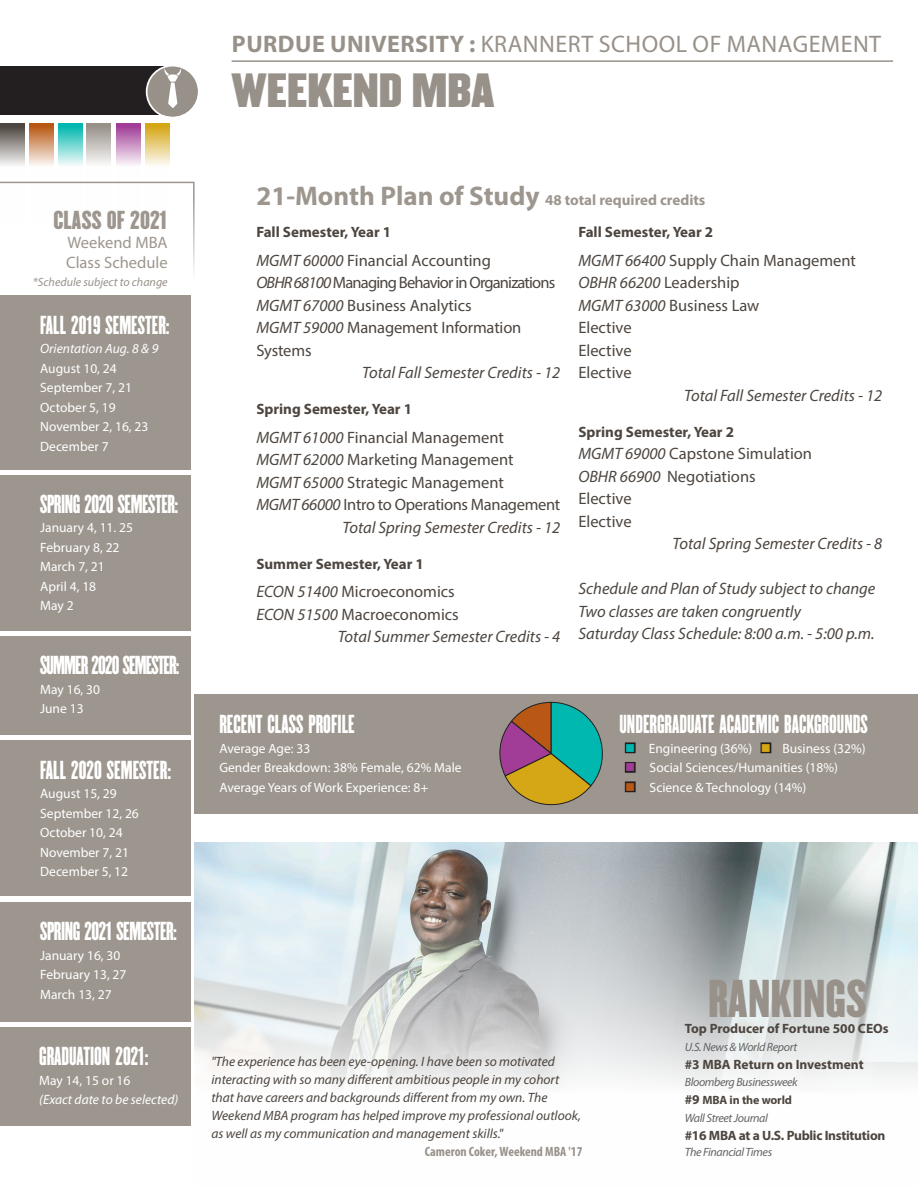
<style>
.page{position:relative;width:918px;height:1188px;background:#fff}
.page>*{position:absolute;margin:0;border:0;box-sizing:border-box;transform-origin:0 0}
.t1{font:46.5px "Champion Liteweight";color:#989189}
.t2{font:42px "Champion Middleweight";color:#989189}
.t3{font:24px "Myriad Pro";letter-spacing:.02em;color:#989189}
.t4{font:22.8px "Champion Featherweight";color:#fff}
.t5{font:22.8px "Champion Featherweight";letter-spacing:-.02em;color:#fff}
.t6{font:22.8px "Champion Featherweight";letter-spacing:-.04em;color:#fff}
.t7{font:22.8px "Champion Liteweight";color:#9d968e}
.t8{font:16.5px/22.5px "Myriad Pro";color:#4d453f}
.t9{font:italic 16.5px "Myriad Pro";color:#4d453f}
.t10{font:16.5px "Myriad Pro";letter-spacing:-.05em;color:#4d453f}
.t11{font:16.5px "Myriad Pro";letter-spacing:-.02em;color:#4d453f}
.t12{font:16.5px "Myriad Pro";color:#9d968e}
.t13{font:700 15px "Myriad Pro";color:#4d453f}
.t14{font:700 15px "Myriad Pro";color:#9d968e}
.t15{font:13.5px "Myriad Pro";color:#fff}
.t16{font:italic 13.5px/18px "Myriad Pro";color:#4d453f}
.t17{font:700 13.5px "Myriad Pro";color:#4d453f}
.t18{font:italic 13.5px "Myriad Pro";color:#fff}
.t19{font:700 13.5px "Myriad Pro";letter-spacing:-.02em;color:#4d453f}
.t20{font:700 condensed 13.5px "Myriad Pro";color:#989189}
.t21{font:italic 12px "Myriad Pro";letter-spacing:-.03em;color:#636366}
.t22{font:italic 12px "Myriad Pro";color:#989189}
.t23{font:700 12px "Myriad Pro";letter-spacing:-.01em;color:#4d453f}
.s1{font-weight:700}
.s2{font-size:27px}
.s3{font-style:italic}
.s4{color:#00b8af}
.s5{color:#d5a616}
.s6{color:#a13d96}
.s7{color:#b95814}
.s8{font-size:13.5px}
</style>
<div class="page">
<svg style="left:29px;top:123px;width:25px;height:59px"></svg>
<svg style="left:0;top:123px;width:25px;height:59px"></svg>
<svg style="left:58px;top:123px;width:24px;height:59px"></svg>
<svg style="left:86px;top:123px;width:25px;height:59px"></svg>
<svg style="left:116px;top:123px;width:24px;height:59px"></svg>
<svg style="left:145px;top:123px;width:24px;height:59px"></svg>
<hr style="left:232px;top:60px;width:661px;height:2px;background:#989189">
<div style="left:0;top:66px;width:169px;height:48px;background:#231f20"></div>
<svg style="left:146px;top:66px;width:52px;height:51px"></svg>
<img style="left:195px;top:842px;width:723px;height:245px">
<svg style="left:0;top:182px;width:195px;height:115px"></svg>
<div style="left:0;top:296px;width:190px;height:174px;background:#9d968e"></div>
<div style="left:0;top:475px;width:190px;height:155px;background:#9d968e"></div>
<div style="left:0;top:636px;width:190px;height:98px;background:#9d968e"></div>
<div style="left:0;top:741px;width:190px;height:155px;background:#9d968e"></div>
<div style="left:0;top:902px;width:190px;height:120px;background:#9d968e"></div>
<div style="left:0;top:1027px;width:190px;height:98px;background:#9d968e"></div>
<div style="left:195px;top:694px;width:723px;height:119px;background:#9d968e"></div>
<svg style="left:499px;top:702px;width:104px;height:104px"></svg>
<div style="left:625px;top:742px;width:11px;height:11px;border:3px solid #231f20"></div>
<div style="left:761px;top:742px;width:10px;height:11px;border:3px solid #231f20"></div>
<div style="left:625px;top:762px;width:11px;height:11px;border:3px solid #231f20"></div>
<div style="left:625px;top:781px;width:11px;height:11px;border:3px solid #231f20"></div>
<p class="t7" style="left:54px;top:201px;width:116px">CLASS OF 2021</p>
<p class="t12" style="left:68px;top:232px;width:102px">Weekend MBA</p>
<p class="t12" style="left:66px;top:252px;width:103px">Class Schedule</p>
<p class="t22" style="left:33px;top:274px;width:136px">*Schedule subject to change</p>
<p class="t4" style="left:40px;top:308px;width:131px">FALL 2019 SEMESTER:</p>
<p class="t18" style="left:40px;top:340px;width:120px">Orientation Aug. 8 &amp; 9</p>
<p class="t15" style="left:40px;top:360px;width:78px">August 10, 24</p>
<p class="t15" style="left:40px;top:379px;width:93px">September 7, 21</p>
<p class="t15" style="left:40px;top:399px;width:77px">October 5, 19</p>
<p class="t15" style="left:40px;top:418px;width:110px">November 2, 16, 23</p>
<p class="t15" style="left:40px;top:438px;width:70px">December 7</p>
<p class="t5" style="left:40px;top:487px;width:140px">SPRING 2020 SEMESTER:</p>
<p class="t15" style="left:40px;top:520px;width:94px">January 4, 11. 25</p>
<p class="t15" style="left:40px;top:539px;width:81px">February 8, 22</p>
<p class="t15" style="left:40px;top:559px;width:66px">March 7, 21</p>
<p class="t15" style="left:40px;top:578px;width:58px">April 4, 18</p>
<p class="t15" style="left:40px;top:598px;width:35px">May 2</p>
<p class="t6" style="left:40px;top:649px;width:141px">SUMMER 2020 SEMESTER:</p>
<p class="t15" style="left:40px;top:681px;width:61px">May 16, 30</p>
<p class="t15" style="left:40px;top:700px;width:45px">June 13</p>
<p class="t4" style="left:40px;top:753px;width:132px">FALL 2020 SEMESTER:</p>
<p class="t15" style="left:40px;top:785px;width:78px">August 15, 29</p>
<p class="t15" style="left:40px;top:805px;width:100px">September 12, 26</p>
<p class="t15" style="left:40px;top:824px;width:84px">October 10, 24</p>
<p class="t15" style="left:40px;top:844px;width:90px">November 7, 21</p>
<p class="t15" style="left:40px;top:863px;width:89px">December 5, 12</p>
<p class="t5" style="left:40px;top:915px;width:138px">SPRING 2021 SEMESTER:</p>
<p class="t15" style="left:40px;top:947px;width:82px">January 16, 30</p>
<p class="t15" style="left:40px;top:967px;width:88px">February 13, 27</p>
<p class="t15" style="left:40px;top:986px;width:73px">March 13, 27</p>
<p class="t4" style="left:39px;top:1040px;width:111px">GRADUATION 2021:</p>
<p class="t15" style="left:39px;top:1072px;width:93px">May 14, 15 or 16</p>
<p class="t18" style="left:39px;top:1091px;width:141px">(Exact date to be selected)</p>
<p class="t3" style="left:232px;top:30px;width:651px"><span class="s1">PURDUE UNIVERSITY :</span> KRANNERT SCHOOL OF MANAGEMENT</p>
<p class="t2" style="left:232px;top:56px;width:264px">WEEKEND MBA</p>
<p class="t14" style="left:256px;top:190px;width:451px"><span class="s2">21-Month Plan of Study</span> 48 total required credits</p>
<p class="t13" style="left:256px;top:222px;width:136px">Fall Semester, Year 1</p>
<p class="t8" style="left:256px;top:249px;width:236px"><span class="s3">MGMT 60000</span> Financial Accounting</p>
<p class="t10" style="left:256px;top:272px;width:301px"><span class="s3">OBHR 68100</span> Managing Behavior in Organizations</p>
<p class="t8" style="left:256px;top:294px;width:217px"><span class="s3">MGMT 67000</span> Business Analytics</p>
<p class="t8" style="left:256px;top:316px;width:266px"><span class="s3">MGMT 59000</span> Management Information<br>Systems</p>
<p class="t9" style="left:362px;top:362px;width:200px">Total Fall Semester Credits - 12</p>
<p class="t13" style="left:256px;top:399px;width:157px">Spring Semester, Year 1</p>
<p class="t8" style="left:256px;top:426px;width:249px"><span class="s3">MGMT 61000</span> Financial Management</p>
<p class="t8" style="left:256px;top:448px;width:259px"><span class="s3">MGMT 62000</span> Marketing Management</p>
<p class="t8" style="left:256px;top:471px;width:249px"><span class="s3">MGMT 65000</span> Strategic Management</p>
<p class="t11" style="left:256px;top:494px;width:305px"><span class="s3">MGMT 66000</span> Intro to Operations Management</p>
<p class="t9" style="left:343px;top:517px;width:219px">Total Spring Semester Credits - 12</p>
<p class="t13" style="left:256px;top:554px;width:169px">Summer Semester, Year 1</p>
<p class="t8" style="left:256px;top:580px;width:200px"><span class="s3">ECON 51400</span> Microeconomics</p>
<p class="t8" style="left:256px;top:603px;width:204px"><span class="s3">ECON 51500</span> Macroeconomics</p>
<p class="t9" style="left:338px;top:626px;width:224px">Total Summer Semester Credits - 4</p>
<p class="t13" style="left:578px;top:222px;width:136px">Fall Semester, Year 2</p>
<p class="t8" style="left:578px;top:249px;width:279px"><span class="s3">MGMT 66400</span> Supply Chain Management</p>
<p class="t8" style="left:578px;top:271px;width:163px"><span class="s3">OBHR 66200</span> Leadership</p>
<p class="t8" style="left:578px;top:294px;width:183px"><span class="s3">MGMT 63000</span> Business Law</p>
<p class="t8" style="left:578px;top:316px;width:55px">Elective</p>
<p class="t8" style="left:578px;top:339px;width:55px">Elective</p>
<p class="t8" style="left:578px;top:361px;width:55px">Elective</p>
<p class="t9" style="left:684px;top:385px;width:200px">Total Fall Semester Credits - 12</p>
<p class="t13" style="left:578px;top:422px;width:157px">Spring Semester, Year 2</p>
<p class="t8" style="left:578px;top:442px;width:235px"><span class="s3">MGMT 69000</span> Capstone Simulation</p>
<p class="t8" style="left:578px;top:465px;width:179px"><span class="s3">OBHR 66900</span> Negotiations</p>
<p class="t8" style="left:578px;top:487px;width:55px">Elective</p>
<p class="t8" style="left:578px;top:510px;width:55px">Elective</p>
<p class="t9" style="left:673px;top:533px;width:211px">Total Spring Semester Credits - 8</p>
<p class="t9" style="left:578px;top:578px;width:298px">Schedule and Plan of Study subject to change</p>
<p class="t9" style="left:578px;top:601px;width:224px">Two classes are taken congruently</p>
<p class="t9" style="left:578px;top:623px;width:298px">Saturday Class Schedule: 8:00 a.m. - 5:00 p.m.</p>
<p class="t4" style="left:219px;top:708px;width:137px">RECENT CLASS PROFILE</p>
<p class="t15" style="left:219px;top:740px;width:93px">Average Age: 33</p>
<p class="t15" style="left:219px;top:759px;width:244px">Gender Breakdown: 38% Female, 62% Male</p>
<p class="t15" style="left:219px;top:779px;width:211px">Average Years of Work Experience: 8+</p>
<p class="t4" style="left:619px;top:708px;width:250px">UNDERGRADUATE ACADEMIC BACKGROUNDS</p>
<p class="t15" style="left:625px;top:740px;width:242px"><span class="s4">■</span> Engineering (36%) <span class="s5">■</span> Business (32%)</p>
<p class="t15" style="left:625px;top:759px;width:214px"><span class="s6">■</span> Social Sciences/Humanities (18%)</p>
<p class="t15" style="left:625px;top:779px;width:183px"><span class="s7">■</span> Science &amp; Technology (14%)</p>
<p class="t16" style="left:211px;top:1052px;width:371px">"The experience has been eye-opening. I have been so motivated interacting with so many different ambitious people in my cohort that have careers and backgrounds different from my own. The Weekend MBA program has helped improve my professional outlook, as well as my communication and management skills."</p>
<p class="t20" style="left:425px;top:1143px;width:159px">Cameron Coker, Weekend MBA '17</p>
<p class="t1" style="left:708px;top:960px;width:160px">RANKINGS</p>
<p class="t17" style="left:685px;top:1020px;width:205px">Top Producer of Fortune 500 CEOs</p>
<p class="t21" style="left:685px;top:1040px;width:114px">U.S. News &amp; World Report</p>
<p class="t17" style="left:685px;top:1056px;width:180px">#3 MBA Return on Investment</p>
<p class="t21" style="left:685px;top:1074px;width:114px">Bloomberg Businessweek</p>
<p class="t23" style="left:685px;top:1092px;width:109px"><span class="s8">#9</span> MBA in the world</p>
<p class="t21" style="left:685px;top:1110px;width:85px">Wall Street Journal</p>
<p class="t19" style="left:685px;top:1126px;width:202px">#16 MBA at a U.S. Public Institution</p>
<p class="t21" style="left:685px;top:1145px;width:89px">The Financial Times</p>
</div>
